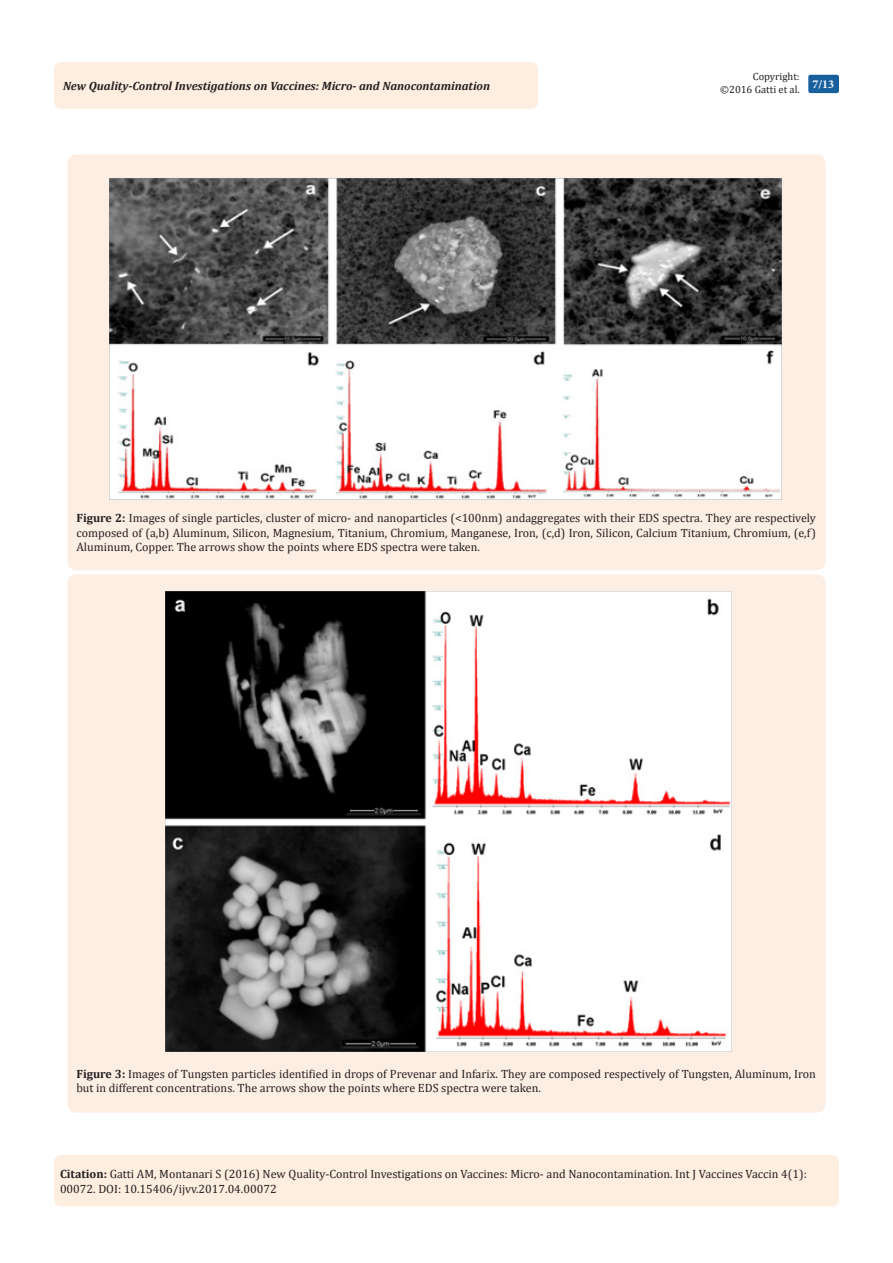
<style>
.page{position:relative;width:893px;height:1263px;background:#fff}
.page>*{position:absolute;margin:0;border:0;box-sizing:border-box;transform-origin:0 0}
.t1{font:12px/14.4px "Cambria";color:#231f20}
.t2{font:italic 700 12px "Cambria";color:#231f20}
.t3{font:700 12px "Minion Pro";color:#fff}
.t4{font:10.5px/12.6px "Cambria";color:#231f20;text-align:right}
.s1{font-weight:700}
</style>
<div class="page">
<div style="left:54px;top:62px;width:484px;height:47px;background:#feeee0;border-radius:8px"></div>
<div style="left:808px;top:75px;width:31px;height:18px;background:#18609d;border-radius:2px"></div>
<div style="left:54px;top:1155px;width:785px;height:51px;background:#feeee0;border-radius:7px"></div>
<div style="left:67px;top:154px;width:759px;height:416px;background:#fdeee3;border-radius:9px"></div>
<img style="left:109px;top:178px;width:673px;height:322px">
<div style="left:67px;top:574px;width:759px;height:539px;background:#fdeee3;border-radius:9px"></div>
<img style="left:165px;top:591px;width:567px;height:461px">
<p class="t4" style="left:720px;top:70px;width:81px">Copyright: ©2016 Gatti et al.</p>
<p class="t2" style="left:63px;top:78px;width:429px">New Quality-Control Investigations on Vaccines: Micro- and Nanocontamination</p>
<p class="t3" style="left:812px;top:76px;width:23px">7/13</p>
<p class="t1" style="left:76px;top:511px;width:741px;text-align:justify"><span class="s1">Figure 2:</span> Images of single particles, cluster of micro- and nanoparticles (&lt;100nm) andaggregates with their EDS spectra. They are respectively composed of (a,b) Aluminum, Silicon, Magnesium, Titanium, Chromium, Manganese, Iron, (c,d) Iron, Silicon, Calcium Titanium, Chromium, (e,f)<br>Aluminum, Copper. The arrows show the points where EDS spectra were taken.</p>
<p class="t1" style="left:76px;top:1066px;width:741px"><span class="s1">Figure 3:</span> Images of Tungsten particles identified in drops of Prevenar and Infarix. They are composed respectively of Tungsten, Aluminum, Iron but in different concentrations. The arrows show the points where EDS spectra were taken.</p>
<p class="t1" style="left:60px;top:1167px;width:748px"><span class="s1">Citation:</span> Gatti AM, Montanari S (2016) New Quality-Control Investigations on Vaccines: Micro- and Nanocontamination. Int J Vaccines Vaccin 4(1):<br>00072. DOI: 10.15406/ijvv.2017.04.00072</p>
</div>
